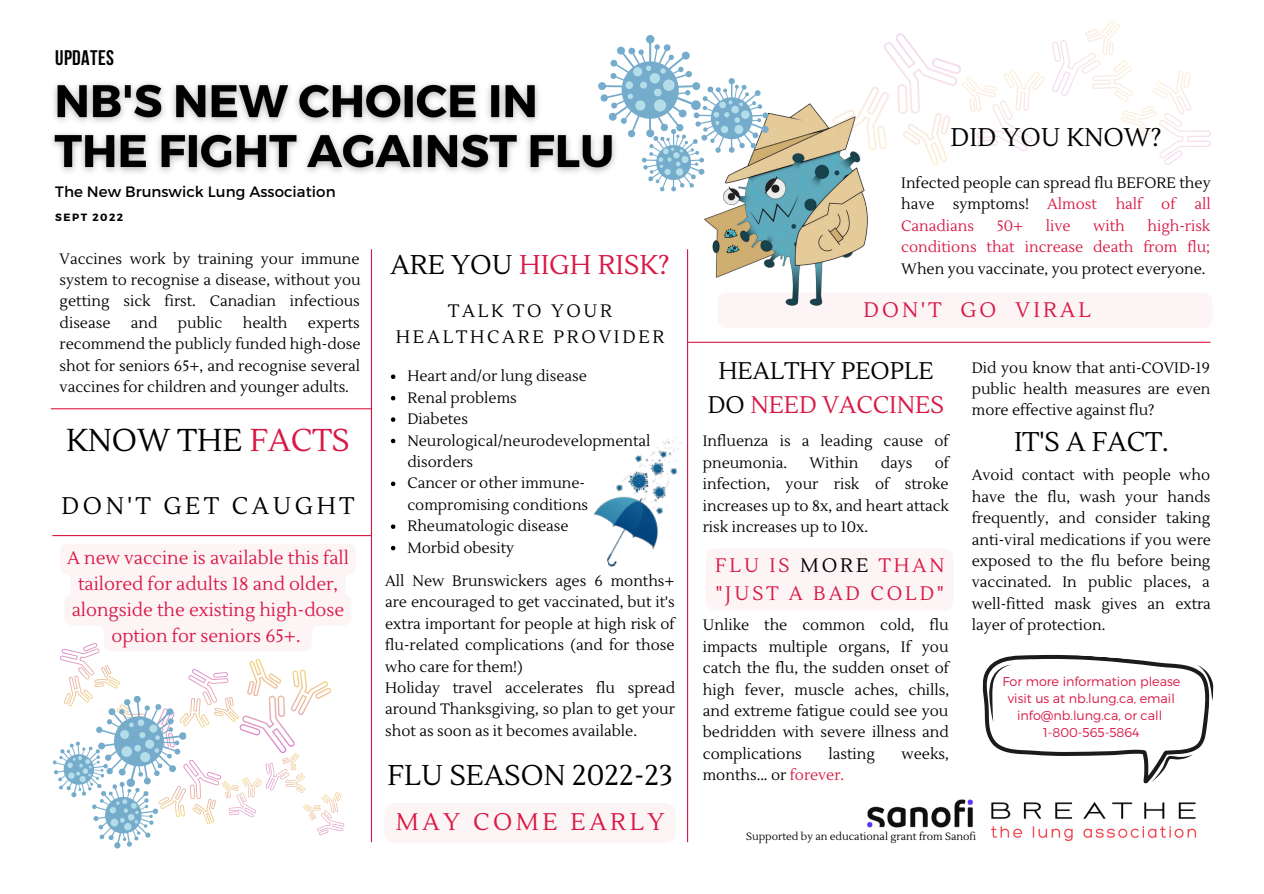
<style>
.page{position:relative;width:1264px;height:894px;background:#fff}
.page>*{position:absolute;margin:0;border:0;box-sizing:border-box;transform-origin:0 0}
.t1{font:31.5px "Lustria";color:#000}
.t2{font:28.5px "Lustria";color:#000}
.t3{font:27px "Lustria";color:#d91944}
.t4{font:27px "Lustria";color:#000}
.t5{font:25.5px "Lustria";color:#000}
.t6{font:24px/33.8px "Lustria";color:#000;text-align:center}
.t7{font:24px "Lustria";letter-spacing:.15em;color:#000}
.t8{font:24px "Lustria";letter-spacing:.15em;color:#d91944}
.t9{font:21px "Lustria";letter-spacing:.15em;color:#d91944}
.t10{font:700 21px "Bebas Neue";letter-spacing:.02em;color:#000}
.t11{font:19.5px/28.2px "Lustria";letter-spacing:.15em;color:#d91944}
.t12{font:18px/26px "Lustria";color:#d91944;text-align:center}
.t13{font:18px/26px "Lustria";letter-spacing:.15em;color:#000;text-align:center}
.t14{font:15px/21.5px "Lustria";color:#000;text-align:justify}
.t15{font:15px/21.5px "Lustria";color:#d91944;text-align:right}
.t16{font:15px "Montserrat";letter-spacing:.005em;color:#000}
.t17{font:300 12.75px/17px "Montserrat";color:#d91944;text-align:center}
.t18{font:10.5px "Lustria";color:#000}
.t19{font:700 10.5px "Montserrat";letter-spacing:.14em;color:#000}
.s1{color:#d91944}
.s2{color:#000}
</style>
<div class="page">
<hr style="left:371px;top:249px;width:1px;height:593px;background:#d91944">
<hr style="left:51px;top:408px;width:321px;height:1px;background:#d91944">
<hr style="left:52px;top:535px;width:319px;height:1px;background:#d91944">
<hr style="left:687px;top:249px;width:1px;height:593px;background:#d91944">
<hr style="left:687px;top:341px;width:523px;height:2px;background:#d91944">
<img style="left:594px;top:434px;width:95px;height:133px">
<div style="left:385px;top:803px;width:290px;height:39px;background:#fdf4f6"></div>
<svg style="left:391px;top:374px;width:4px;height:5px"></svg>
<svg style="left:391px;top:396px;width:4px;height:4px"></svg>
<svg style="left:391px;top:417px;width:4px;height:4px"></svg>
<svg style="left:391px;top:438px;width:4px;height:5px"></svg>
<svg style="left:391px;top:481px;width:4px;height:5px"></svg>
<svg style="left:391px;top:524px;width:4px;height:5px"></svg>
<svg style="left:391px;top:545px;width:4px;height:5px"></svg>
<svg style="left:982px;top:654px;width:232px;height:124px"></svg>
<img style="left:990px;top:778px;width:207px;height:64px">
<div style="left:717px;top:292px;width:495px;height:36px;background:#fdf4f6;border-radius:9px"></div>
<img style="left:687px;top:103px;width:181px;height:219px">
<img style="left:52px;top:83px;width:546px;height:90px">
<svg style="left:827px;top:20px;width:384px;height:159px"></svg>
<svg style="left:598px;top:35px;width:171px;height:157px"></svg>
<div style="left:676px;top:168px;width:7px;height:8px;background:#b4ddea;border-radius:50%"></div>
<div style="left:706px;top:548px;width:247px;height:62px;background:#fdf4f6;border-radius:8px"></div>
<img style="left:867px;top:799px;width:106px;height:29px">
<svg style="left:53px;top:544px;width:303px;height:305px"></svg>
<div style="left:68px;top:772px;width:7px;height:6px;background:#b4ddea;border-radius:50%"></div>
<h3 class="t10" style="left:55px;top:49px;width:60px">UPDATES</h3>
<p class="t16" style="left:55px;top:182px;width:282px">The New Brunswick Lung Association</p>
<p class="t19" style="left:55px;top:211px;width:69px">SEPT 2022</p>
<p class="t14" style="left:60px;top:248px;width:302px">Vaccines work by training your immune system to recognise a disease, without you getting sick first. Canadian infectious disease</p>
<p class="t14" style="left:131px;top:312px;width:28px">and</p>
<p class="t14" style="left:178px;top:312px;width:46px">public</p>
<p class="t14" style="left:243px;top:312px;width:46px">health</p>
<p class="t14" style="left:60px;top:312px;width:302px;text-indent:248px">experts recommend the publicly funded high-dose shot for seniors 65+, and recognise several vaccines for children and younger adults.</p>
<h1 class="t1" style="left:66px;top:420px;width:285px">KNOW THE <span class="s1">FACTS</span></h1>
<h3 class="t7" style="left:61px;top:491px;width:294px">DON'T GET CAUGHT</h3>
<p class="t12" style="left:67px;top:545px;width:283px">A new vaccine is available this fall tailored for adults 18 and older, alongside the existing high-dose option for seniors 65+.</p>
<h3 class="t3" style="left:390px;top:248px;width:281px"><span class="s2">ARE YOU</span> HIGH RISK?</h3>
<p class="t13" style="left:396px;top:298px;width:270px">TALK TO YOUR<br>HEALTHCARE PROVIDER</p>
<p class="t14" style="left:407px;top:366px;width:245px;text-align:left">Heart and/or lung disease<br>Renal problems<br>Diabetes<br>Neurological/neurodevelopmental disorders<br>Cancer or other immune&shy;compromising conditions<br>Rheumatologic disease<br>Morbid obesity</p>
<p class="t14" style="left:385px;top:570px;width:291px;text-align:left">All New Brunswickers ages 6 months+ are encouraged to get vaccinated, but it's extra important for people at high risk of flu-related complications (and for those who care for them!)<br>Holiday travel accelerates flu spread around Thanksgiving, so plan to get your shot as soon as it becomes available.</p>
<h2 class="t2" style="left:387px;top:757px;width:287px">FLU SEASON 2022-23</h2>
<h3 class="t8" style="left:396px;top:807px;width:270px">MAY COME EARLY</h3>
<h3 class="t5" style="left:950px;top:121px;width:213px">DID YOU KNOW?</h3>
<p class="t14" style="left:901px;top:172px;width:311px">Infected people can spread flu BEFORE they have symptoms! <span class="s1">Almost</span></p>
<p class="t15" style="left:1115px;top:194px;width:28px">half</p>
<p class="t15" style="left:1161px;top:194px;width:16px">of</p>
<p class="t15" style="left:1194px;top:194px;width:18px">all</p>
<p class="t15" style="left:901px;top:215px;width:311px">high-risk<br>conditions that increase death from flu;</p>
<p class="t14" style="left:901px;top:258px;width:306px">When you vaccinate, you protect everyone.</p>
<p class="t15" style="left:901px;top:215px;width:74px">Canadians</p>
<p class="t15" style="left:996px;top:215px;width:28px">50+</p>
<p class="t15" style="left:1045px;top:215px;width:26px">live</p>
<p class="t15" style="left:1093px;top:215px;width:33px">with</p>
<h3 class="t9" style="left:863px;top:297px;width:229px">DON'T GO VIRAL</h3>
<h3 class="t6" style="left:708px;top:355px;width:238px">HEALTHY PEOPLE<br>DO <span class="s1">NEED VACCINES</span></h3>
<p class="t14" style="left:702px;top:431px;width:247px">Influenza is a leading cause of pneumonia.</p>
<p class="t14" style="left:702px;top:452px;width:248px;text-indent:232px">of infection, your risk of stroke increases up to 8x, and heart attack risk increases up to 10x.</p>
<p class="t14" style="left:809px;top:452px;width:51px">Within</p>
<p class="t14" style="left:880px;top:452px;width:33px">days</p>
<h3 class="t11" style="left:715px;top:551px;width:231px">FLU IS <span class="s2">MORE</span> THAN "JUST A BAD COLD"</h3>
<p class="t14" style="left:702px;top:614px;width:248px">Unlike the common cold, flu impacts multiple organs, If you catch the flu, the sudden onset of high fever, muscle aches, chills, and extreme fatigue could see you bedridden with severe illness and complications</p>
<p class="t14" style="left:828px;top:743px;width:48px">lasting</p>
<p class="t14" style="left:901px;top:743px;width:49px">weeks,</p>
<p class="t14" style="left:702px;top:764px;width:143px">months... or <span class="s1">forever.</span></p>
<p class="t14" style="left:971px;top:357px;width:240px">Did you know that anti-COVID-19 public health measures are even more effective against flu?</p>
<h3 class="t4" style="left:1014px;top:425px;width:156px">IT'S A FACT.</h3>
<p class="t14" style="left:971px;top:465px;width:241px">Avoid contact with people who have the flu, wash your hands frequently, and consider taking anti-viral medications if you were exposed to the flu before being vaccinated. In public places, a well-fitted mask gives an extra layer of protection.</p>
<p class="t17" style="left:1002px;top:671px;width:180px">For more information please visit us at nb.lung.ca, email info@nb.lung.ca, or call<br>1-800-565-5864</p>
<p class="t18" style="left:746px;top:829px;width:232px">Supported by an educational grant from Sanofi</p>
</div>
